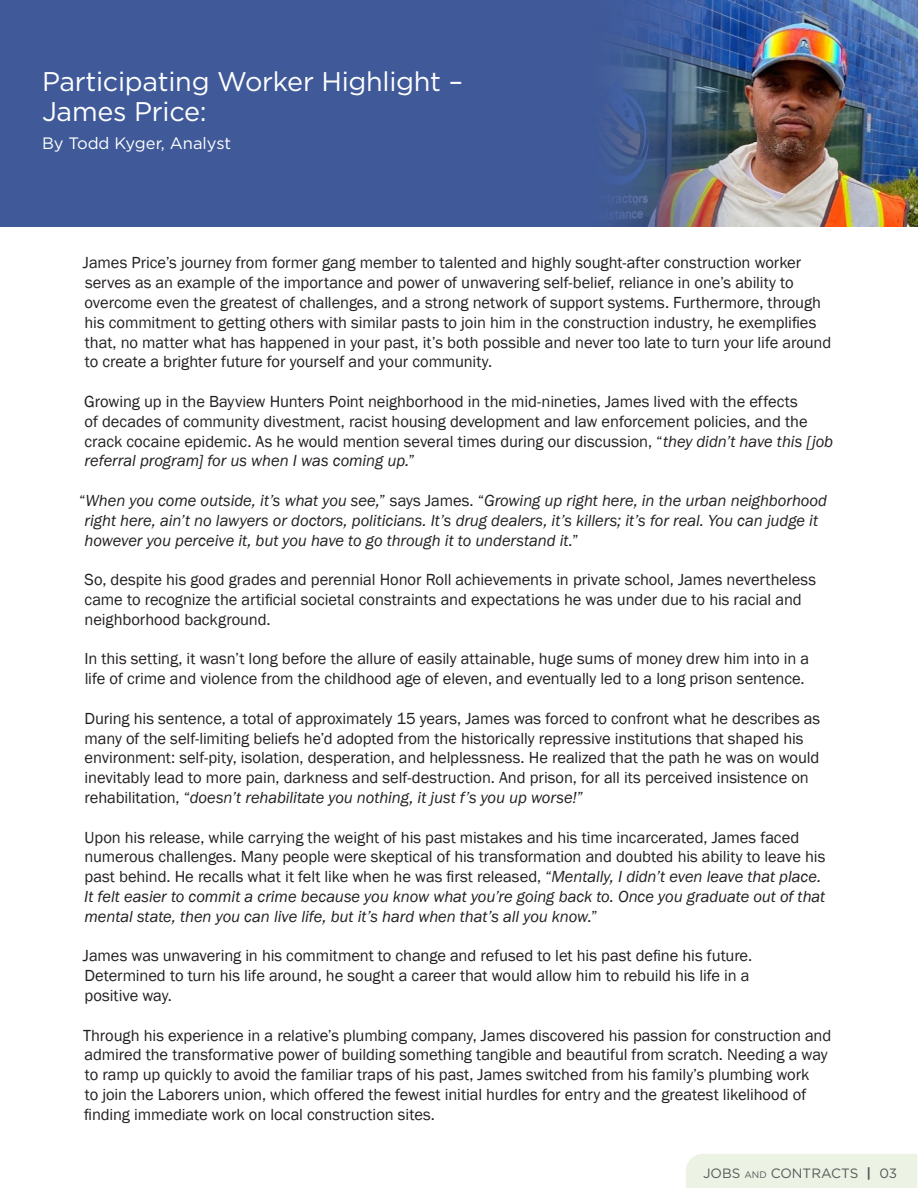
<style>
.page{position:relative;width:918px;height:1188px;background:#fff}
.page>*{position:absolute;margin:0;border:0;box-sizing:border-box;transform-origin:0 0}
.Body{font:27px/30px "Gotham";letter-spacing:-.01em;color:#fff}
.Paragraph_-_Body{font:16.5px/19.8px "Franklin Gothic";letter-spacing:-.005em;color:#231f20}
.Paragraph_-_Body-2{font:italic 16.5px/19.8px "Franklin Gothic";letter-spacing:-.005em;color:#231f20}
.Body-2{font:16.5px "Gotham";color:#fff}
.Body-3{font:13.5px "Gotham";color:#57585a}
.s1{font-style:italic}
.s2{font-style:normal}
.s3{font-size:9.45px}
.s4{font-weight:700}
</style>
<div class="page">
<img style="left:737px;top:0;width:181px;height:227px">
<div style="left:0;top:0;width:530px;height:227px;background:#405a99"></div>
<img style="left:530px;top:0;width:207px;height:227px">
<div style="left:686px;top:1154px;width:231px;height:34px;background:#edf3e4"></div>
<p class="Body" style="left:42px;top:66px;width:423px">Participating Worker Highlight –<br>James Price:</p>
<p class="Body-2" style="left:42px;top:132px;width:191px">By Todd Kyger, Analyst</p>
<p class="Paragraph_-_Body" style="left:83px;top:253px;width:750px">James Price’s journey from former gang member to talented and highly sought-after construction worker serves as an example of the importance and power of unwavering self-belief, reliance in one’s ability to overcome even the greatest of challenges, and a strong network of support systems. Furthermore, through his commitment to getting others with similar pasts to join him in the construction industry, he exemplifies that, no matter what has happened in your past, it’s both possible and never too late to turn your life around to create a brighter future for yourself and your community.</p>
<p class="Paragraph_-_Body" style="left:84px;top:392px;width:750px">Growing up in the Bayview Hunters Point neighborhood in the mid-nineties, James lived with the effects<br>of decades of community divestment, racist housing development and law enforcement policies, and the crack cocaine epidemic. As he would mention several times during our discussion, “<span class="s1">they didn’t have this [job referral program] for us when I was coming up.</span>”</p>
<p class="Paragraph_-_Body-2" style="left:85px;top:491px;width:744px;text-indent:-5px"><span class="s2">“</span>When you come outside, it’s what you see,<span class="s2">” says James. “</span>Growing up right here, in the urban neighborhood right here, ain’t no lawyers or doctors, politicians. It’s drug dealers, it’s killers; it’s for real. You can judge it however you perceive it, but you have to go through it to understand it.<span class="s2">”</span></p>
<p class="Paragraph_-_Body" style="left:85px;top:570px;width:733px">So, despite his good grades and perennial Honor Roll achievements in private school, James nevertheless came to recognize the artificial societal constraints and expectations he was under due to his racial and neighborhood background.</p>
<p class="Paragraph_-_Body" style="left:84px;top:649px;width:726px">In this setting, it wasn’t long before the allure of easily attainable, huge sums of money drew him into in a life of crime and violence from the childhood age of eleven, and eventually led to a long prison sentence.</p>
<p class="Paragraph_-_Body" style="left:84px;top:709px;width:737px">During his sentence, a total of approximately 15 years, James was forced to confront what he describes as many of the self-limiting beliefs he’d adopted from the historically repressive institutions that shaped his environment: self-pity, isolation, desperation, and helplessness. He realized that the path he was on would inevitably lead to more pain, darkness and self-destruction. And prison, for all its perceived insistence on rehabilitation, “<span class="s1">doesn’t rehabilitate you nothing, it just f’s you up worse!</span>”</p>
<p class="Paragraph_-_Body" style="left:84px;top:828px;width:743px">Upon his release, while carrying the weight of his past mistakes and his time incarcerated, James faced numerous challenges. Many people were skeptical of his transformation and doubted his ability to leave his past behind. He recalls what it felt like when he was first released, “<span class="s1">Mentally, I didn’t even leave that place.<br>It felt easier to commit a crime because you know what you’re going back to. Once you graduate out of that mental state, then you can live life, but it’s hard when that’s all you know.</span>”</p>
<p class="Paragraph_-_Body" style="left:83px;top:946px;width:671px">James was unwavering in his commitment to change and refused to let his past define his future.<br>Determined to turn his life around, he sought a career that would allow him to rebuild his life in a positive way.</p>
<p class="Paragraph_-_Body" style="left:83px;top:1026px;width:750px">Through his experience in a relative’s plumbing company, James discovered his passion for construction and admired the transformative power of building something tangible and beautiful from scratch. Needing a way to ramp up quickly to avoid the familiar traps of his past, James switched from his family’s plumbing work<br>to join the Laborers union, which offered the fewest initial hurdles for entry and the greatest likelihood of finding immediate work on local construction sites.</p>
<p class="Body-3" style="left:703px;top:1165px;width:196px">JOBS <span class="s3">and</span> CONTRACTS <span class="s4">|</span> 03</p>
</div>
